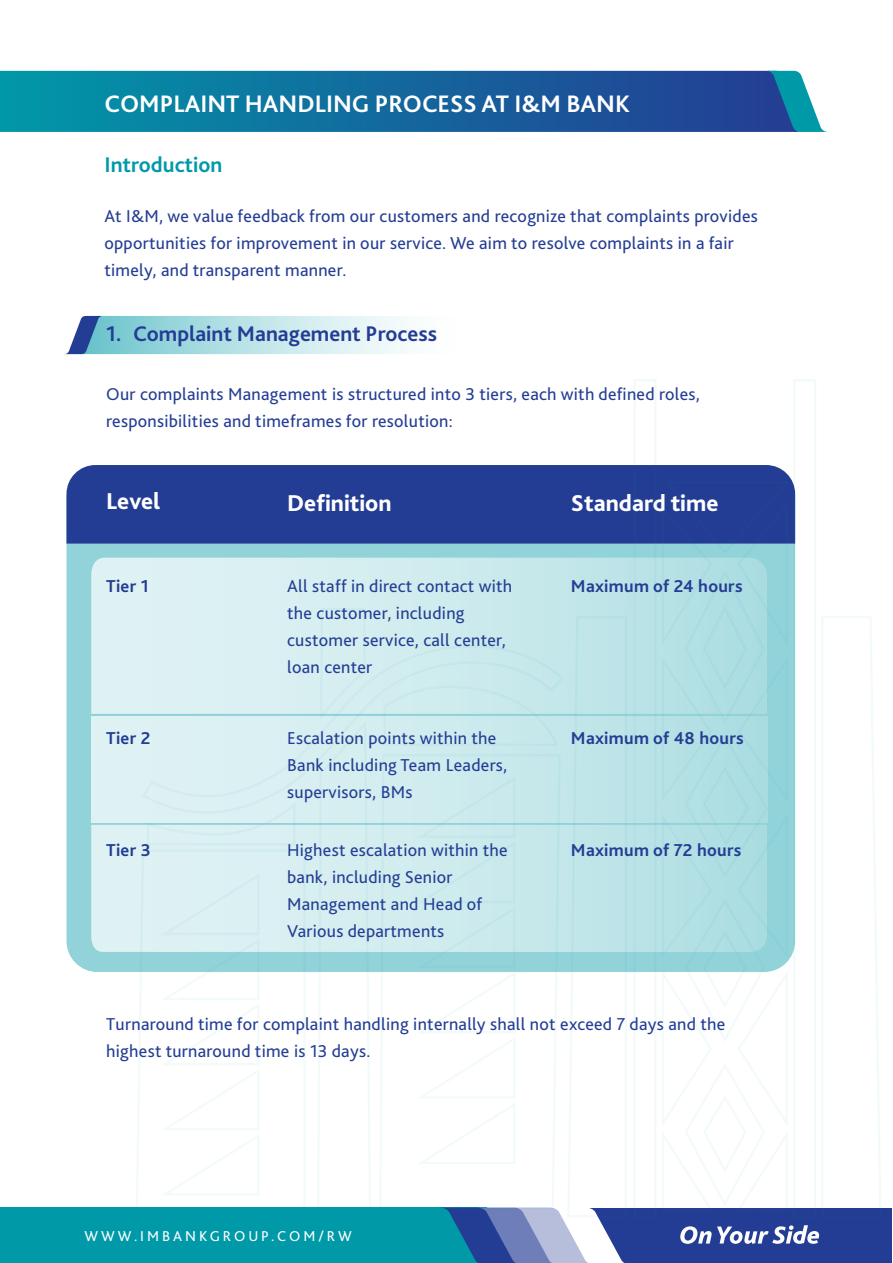
<style>
.page{position:relative;width:893px;height:1263px;background:#fff}
.page>*{position:absolute;margin:0;border:0;box-sizing:border-box;transform-origin:0 0}
.t1{font:700 24.9px "Bliss 2";color:#fff}
.t2{font:800 24px "Bliss 2";color:#fff}
.t3{font:700 22.2px "Bliss 2";color:#243d94}
.t4{font:700 22.2px "Bliss 2";color:#0099a8}
.t5{font:18px/27px "Bliss 2";letter-spacing:.015em;color:#243d94}
.t6{font:700 18px "Bliss 2";letter-spacing:.015em;color:#243d94}
.t7{font:15px "Bliss 2";letter-spacing:.2em;color:#fff}
</style>
<div class="page">
<svg style="left:0;top:71px;width:766px;height:61px;background:#126a9d"></svg>
<svg style="left:766px;top:71px;width:61px;height:61px"></svg>
<svg style="left:66px;top:316px;width:339px;height:38px;background:#b2dae2"></svg>
<div style="left:67px;top:465px;width:728px;height:507px;background:#92d3d9;border-radius:32px"></div>
<div style="left:67px;top:465px;width:726px;height:79px;background:#243d94"></div>
<svg style="left:91px;top:558px;width:569px;height:156px;background:#d1ecee"></svg>
<svg style="left:91px;top:716px;width:569px;height:106px;background:#d0ebee"></svg>
<svg style="left:91px;top:825px;width:569px;height:127px;background:#d0ebee"></svg>
<div style="left:487px;top:1208px;width:405px;height:55px;background:#243d94"></div>
<div style="left:0;top:1207px;width:486px;height:56px;background:#0099a8"></div>
<svg style="left:680px;top:1225px;width:139px;height:19px"></svg>
<svg style="left:821px;top:616px;width:60px;height:592px"></svg>
<svg style="left:660px;top:480px;width:132px;height:728px"></svg>
<svg style="left:136px;top:848px;width:171px;height:359px"></svg>
<svg style="left:145px;top:815px;width:152px;height:31px;background:#d5edf0"></svg>
<svg style="left:382px;top:615px;width:249px;height:648px"></svg>
<svg style="left:316px;top:607px;width:56px;height:600px"></svg>
<svg style="left:140px;top:644px;width:426px;height:171px;background:#d2ecef"></svg>
<h1 class="t1" style="left:104px;top:88px;width:527px">COMPLAINT HANDLING PROCESS AT I&amp;M BANK</h1>
<p class="t4" style="left:104px;top:151px;width:119px">Introduction</p>
<p class="t5" style="left:104px;top:202px;width:655px">At I&amp;M, we value feedback from our customers and recognize that complaints provides opportunities for improvement in our service. We aim to resolve complaints in a fair timely, and transparent manner.</p>
<p class="t3" style="left:106px;top:320px;width:332px">1. Complaint Management Process</p>
<p class="t5" style="left:106px;top:380px;width:595px">Our complaints Management is structured into 3 tiers, each with defined roles, responsibilities and timeframes for resolution:</p>
<h2 class="t2" style="left:106px;top:486px;width:56px">Level</h2>
<h2 class="t2" style="left:287px;top:488px;width:106px">Definition</h2>
<h2 class="t2" style="left:571px;top:488px;width:149px">Standard time</h2>
<p class="t6" style="left:106px;top:575px;width:44px">Tier 1</p>
<p class="t5" style="left:287px;top:572px;width:227px">All staff in direct contact with the customer, including customer service, call center, loan center</p>
<p class="t6" style="left:571px;top:575px;width:173px">Maximum of 24 hours</p>
<p class="t6" style="left:106px;top:727px;width:46px">Tier 2</p>
<p class="t5" style="left:287px;top:724px;width:222px">Escalation points within the<br>Bank including Team Leaders, supervisors, BMs</p>
<p class="t6" style="left:571px;top:727px;width:174px">Maximum of 48 hours</p>
<p class="t6" style="left:106px;top:838px;width:46px">Tier 3</p>
<p class="t5" style="left:287px;top:836px;width:222px">Highest escalation within the bank, including Senior<br>Management and Head of<br>Various departments</p>
<p class="t6" style="left:571px;top:838px;width:172px">Maximum of 72 hours</p>
<p class="t5" style="left:106px;top:1010px;width:620px">Turnaround time for complaint handling internally shall not exceed 7 days and the highest turnaround time is 13 days.</p>
<p class="t7" style="left:85px;top:1226px;width:269px">WWW.IMBANKGROUP.COM/RW</p>
</div>
